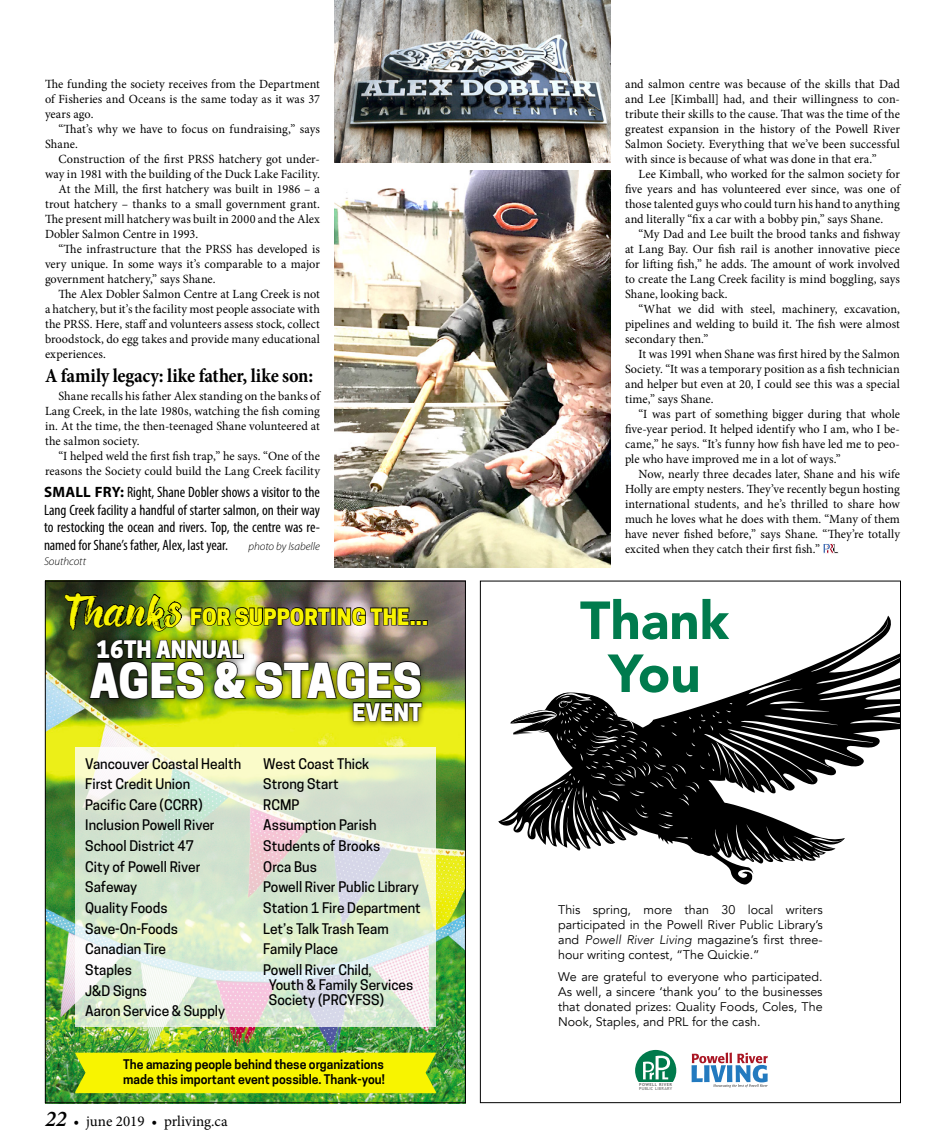
<style>
.page{position:relative;width:945px;height:1148px;background:#fff}
.page>*{position:absolute;margin:0;border:0;box-sizing:border-box;transform-origin:0 0}
.t1{font:900 53px/53px "Avenir";color:#007b4d;text-align:center}
.t2{font:800 45.25px "Cooper Hewitt";color:#fff}
.t3{font:800 22.62px "Cooper Hewitt";color:#fff}
.t4{font:800 21.25px "Cooper Hewitt";letter-spacing:.01em;color:#f8f400}
.in-story_subhed{font:700 condensed 20px "Minion Pro";letter-spacing:-.015em;color:#000}
.Cutline__Nested{font:condensed 15px/17.5px "Myriad Pro";letter-spacing:-.005em;color:#000;text-align:justify}
.t5{font:15px "Minion Pro";color:#000}
.t6{font:500 13.75px/20.6px "Cooper Hewitt";color:#000}
.Body_Copy{font:12.5px/15px "Minion Pro";letter-spacing:.005em;color:#000;text-align:justify}
.t7{font:12.5px/15px "Avenir";color:#000;text-align:justify}
.t8{font:600 12.5px/15px "Cooper Hewitt";color:#000}
.Cutline__Nested-2{font:italic 300 11.25px "Myriad Pro";letter-spacing:-.005em;color:#000}
.t9{font:4.12px/4px "Trebuchet MS";letter-spacing:.05em;color:#636363}
.s1{font-weight:700;font-stretch:normal}
.s2{font-family:"Richie Brusher";font-weight:400;font-size:41.25px}
.s3{font-weight:600;font-style:italic;font-size:22.5px}
.s4{font-weight:300;font-style:italic}
.s5{font-weight:700}
</style>
<div class="page">
<svg style="left:823px;top:544px;width:16px;height:9px"></svg>
<img style="left:335px;top:171px;width:276px;height:396px">
<img style="left:335px;top:0;width:276px;height:163px">
<svg style="left:498px;top:620px;width:401px;height:265px"></svg>
<svg style="left:635px;top:1049px;width:42px;height:33px"></svg>
<svg style="left:692px;top:1052px;width:76px;height:35px"></svg>
<img style="left:47px;top:583px;width:417px;height:518px">
<div style="left:83px;top:633px;width:346px;height:95px;background:#000;opacity:.6"></div>
<img style="left:64px;top:587px;width:364px;height:135px">
<div style="left:75px;top:1052px;width:361px;height:41px;background:#f8f400"></div>
<svg style="left:75px;top:747px;width:361px;height:279px;background:#dee8d5"></svg>
<p class="Body_Copy" style="left:45px;top:77px;width:277px">The funding the society receives from the Department of Fisheries and Oceans is the same today as it was 37 years ago.</p>
<p class="Body_Copy" style="left:45px;top:122px;width:276px;text-indent:13px">“That’s why we have to focus on fundraising,” says<br>Shane.</p>
<p class="Body_Copy" style="left:45px;top:152px;width:277px;text-align:right">Construction of the first PRSS hatchery got under&shy;way in 1981 with the building of the Duck Lake Facility.</p>
<p class="Body_Copy" style="left:45px;top:182px;width:277px;text-indent:13px">At the Mill, the first hatchery was built in 1986 – a trout hatchery – thanks to a small government grant.<br>The present mill hatchery was built in 2000 and the Alex Dobler Salmon Centre in 1993.</p>
<p class="Body_Copy" style="left:45px;top:242px;width:277px;text-indent:13px">“The infrastructure that the PRSS has developed is very unique. In some ways it’s comparable to a major government hatchery,” says Shane.</p>
<p class="Body_Copy" style="left:45px;top:287px;width:277px;text-indent:13px">The Alex Dobler Salmon Centre at Lang Creek is not a hatchery, but it’s the facility most people associate with the PRSS. Here, staff and volunteers assess stock, collect broodstock, do egg takes and provide many educational experiences.</p>
<p class="in-story_subhed" style="left:45px;top:362px;width:270px">A family legacy: like father, like son:</p>
<p class="Body_Copy" style="left:45px;top:388px;width:277px;text-indent:13px">Shane recalls his father Alex standing on the banks of Lang Creek, in the late 1980s, watching the fish coming in. At the time, the then-teenaged Shane volunteered at the salmon society.</p>
<p class="Body_Copy" style="left:45px;top:448px;width:277px;text-align:right">“I helped weld the first fish trap,” he says. “One of the reasons the Society could build the Lang Creek facility</p>
<p class="Cutline__Nested" style="left:44px;top:483px;width:278px"><span class="s1">SMALL FRY:</span> Right, Shane Dobler shows a visitor to the Lang Creek facility a handful of starter salmon, on their way to restocking the ocean and rivers. Top, the centre was re&shy;named for Shane’s father, Alex, last year.</p>
<p class="Cutline__Nested-2" style="left:248px;top:540px;width:73px">photo by Isabelle</p>
<p class="Cutline__Nested-2" style="left:44px;top:555px;width:44px">Southcott</p>
<p class="t4" style="left:65px;top:604px;width:365px"><span class="s2">Thanks</span> FOR SUPPORTING THE...</p>
<p class="t3" style="left:96px;top:636px;width:149px">16TH ANNUAL</p>
<p class="t2" style="left:90px;top:654px;width:334px">AGES &amp; STAGES</p>
<p class="t3" style="left:352px;top:698px;width:71px">EVENT</p>
<p class="t6" style="left:85px;top:753px;width:158px">Vancouver Coastal Health<br>First Credit Union<br>Pacific Care (CCRR)<br>Inclusion Powell River<br>School District 47<br>City of Powell River<br>Safeway<br>Quality Foods<br>Save-On-Foods<br>Canadian Tire<br>Staples<br>J&amp;D Signs<br>Aaron Service &amp; Supply</p>
<p class="t6" style="left:263px;top:753px;width:159px">West Coast Thick<br>Strong Start<br>RCMP<br>Assumption Parish<br>Students of Brooks<br>Orca Bus<br>Powell River Public Library<br>Station 1 Fire Department<br>Let’s Talk Trash Team<br>Family Place<br>Powell River Child,</p>
<p class="t6" style="left:269px;top:977px;width:146px;line-height:15px">Youth &amp; Family Services<br>Society (PRCYFSS)</p>
<p class="t8" style="left:123px;top:1057px;width:263px">The amazing people behind these organizations made this important event possible. Thank-you!</p>
<p class="t5" style="left:45px;top:1110px;width:184px"><span class="s3">22</span> • june 2019 • prliving.ca</p>
<p class="Body_Copy" style="left:625px;top:77px;width:277px">and salmon centre was because of the skills that Dad and Lee [Kimball] had, and their willingness to con&shy;tribute their skills to the cause. That was the time of the greatest expansion in the history of the Powell River Salmon Society. Everything that we’ve been successful with since is because of what was done in that era.”</p>
<p class="Body_Copy" style="left:625px;top:167px;width:277px;text-indent:13px">Lee Kimball, who worked for the salmon society for five years and has volunteered ever since, was one of those talented guys who could turn his hand to anything and literally “fix a car with a bobby pin,” says Shane.</p>
<p class="Body_Copy" style="left:625px;top:227px;width:277px;text-indent:13px">“My Dad and Lee built the brood tanks and fishway at Lang Bay. Our fish rail is another innovative piece for lifting fish,” he adds. The amount of work involved to create the Lang Creek facility is mind boggling, says Shane, looking back.</p>
<p class="Body_Copy" style="left:625px;top:302px;width:277px;text-indent:13px">“What we did with steel, machinery, excavation, pipelines and welding to build it. The fish were almost secondary then.”</p>
<p class="Body_Copy" style="left:625px;top:347px;width:277px;text-indent:13px">It was 1991 when Shane was first hired by the Salmon Society. “It was a temporary position as a fish technician and helper but even at 20, I could see this was a special time,” says Shane.</p>
<p class="Body_Copy" style="left:625px;top:407px;width:277px;text-indent:13px">“I was part of something bigger during that whole five-year period. It helped identify who I am, who I be&shy;came,” he says. “It’s funny how fish have led me to peo&shy;ple who have improved me in a lot of ways.”</p>
<p class="Body_Copy" style="left:625px;top:467px;width:277px;text-indent:13px">Now, nearly three decades later, Shane and his wife Holly are empty nesters. They’ve recently begun hosting international students, and he’s thrilled to share how much he loves what he does with them. “Many of them have never fished before,” says Shane. “They’re totally excited when they catch their first fish.”</p>
<p class="t1" style="left:580px;top:592px;width:151px">Thank<br>You</p>
<p class="t7" style="left:558px;top:902px;width:266px">This spring, more than 30 local writers participated in the Powell River Public Library’s and <span class="s4">Powell River Living</span> magazine’s first three&shy;hour writing contest, “The Quickie.”</p>
<p class="t7" style="left:558px;top:969px;width:266px">We are grateful to everyone who participated.<br>As well, a sincere ‘thank you’ to the businesses that donated prizes: Quality Foods, Coles, The Nook, Staples, and PRL for the cash.</p>
<p class="t9" style="left:639px;top:1082px;width:34px"><span class="s5">POWELL RIVER<br></span>PUBLIC LIBRARY</p>
</div>
